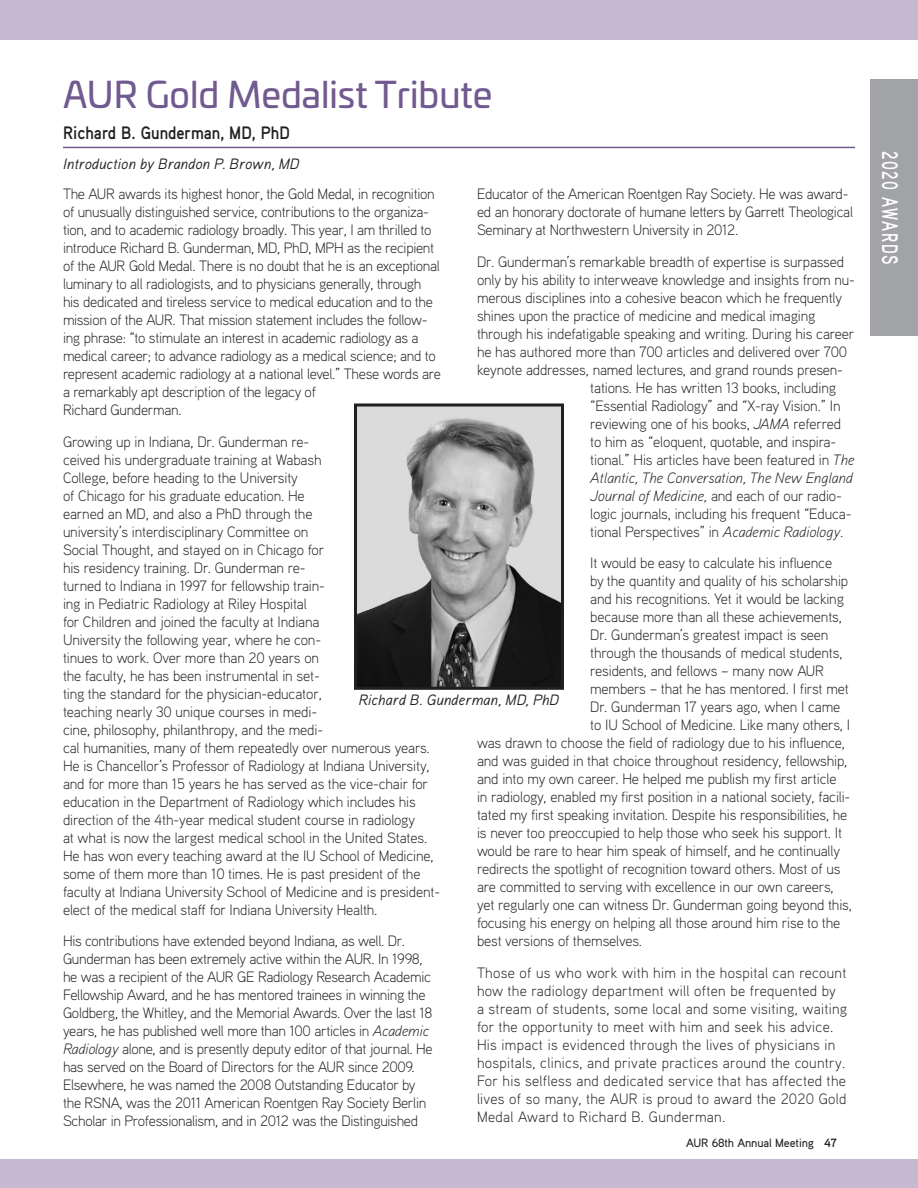
<style>
.page{position:relative;width:918px;height:1188px;background:#fff}
.page>*{position:absolute;margin:0;border:0;box-sizing:border-box;transform-origin:0 0}
.t1{font:36px "Univia Pro";color:#705a8f}
.t2{font:700 22.5px "Aaux Pro OT";letter-spacing:.09em;color:#fff;scale:.67 1}
.t3{font:700 18px "Aaux Pro OT";color:#231f20;scale:.9 1}
.t4{font:300 15px/18px "Aaux Pro OT";letter-spacing:-.01em;color:#231f20}
.t5{font:300 15px/18px "Aaux Pro OT";letter-spacing:.02em;color:#231f20}
.t6{font:italic 300 15px "Aaux Pro OT";letter-spacing:-.01em;color:#231f20}
.t7{font:italic 15px "Aaux Pro OT";color:#231f20}
.t8{font:500 12px "Aaux Pro OT";letter-spacing:-.005em;color:#231f20}
.s1{font-style:italic}
.s2{font-style:normal}
.s3{font-weight:700}
</style>
<div class="page">
<div style="left:0;top:1159px;width:918px;height:29px;background:#c6b9d1"></div>
<div style="left:0;top:0;width:918px;height:40px;background:#c6b9d1"></div>
<div style="left:870px;top:80px;width:48px;height:256px;background:#a1a3a6"></div>
<hr style="left:63px;top:147px;width:792px;height:1px;background:#705a8f">
<img style="left:358px;top:408px;width:202px;height:278px">
<div style="left:354px;top:404px;width:210px;height:286px;border:3px solid #231f20"></div>
<h1 class="t1" style="left:63px;top:68px;width:431px">AUR Gold Medalist Tribute</h1>
<p class="t3" style="left:63px;top:121px;width:254px">Richard B. Gunderman, MD, PhD</p>
<p class="t7" style="left:63px;top:154px;width:238px">Introduction by Brandon P. Brown, MD</p>
<p class="t4" style="left:63px;top:184px;width:379px">The AUR awards its highest honor, the Gold Medal, in recognition of unusually distinguished service, contributions to the organiza&shy;tion, and to academic radiology broadly. This year, I am thrilled to introduce Richard B. Gunderman, MD, PhD, MPH as the recipient of the AUR Gold Medal. There is no doubt that he is an exceptional luminary to all radiologists, and to physicians generally, through his dedicated and tireless service to medical education and to the mission of the AUR. That mission statement includes the follow&shy;ing phrase: “to stimulate an interest in academic radiology as a medical career; to advance radiology as a medical science; and to represent academic radiology at a national level.” These words are a remarkably apt description of the legacy of<br>Richard Gunderman.</p>
<p class="t4" style="left:63px;top:432px;width:379px">Growing up in Indiana, Dr. Gunderman re-<br>ceived his undergraduate training at Wabash<br>College, before heading to the University<br>of Chicago for his graduate education. He<br>earned an MD, and also a PhD through the<br>university’s interdisciplinary Committee on<br>Social Thought, and stayed on in Chicago for<br>his residency training. Dr. Gunderman re-<br>turned to Indiana in 1997 for fellowship train-<br>ing in Pediatric Radiology at Riley Hospital<br>for Children and joined the faculty at Indiana<br>University the following year, where he con-<br>tinues to work. Over more than 20 years on<br>the faculty, he has been instrumental in set-<br>ting the standard for the physician-educator,<br>teaching nearly 30 unique courses in medi-<br>cine, philosophy, philanthropy, and the medi-<br>cal humanities, many of them repeatedly over numerous years.<br>He is Chancellor’s Professor of Radiology at Indiana University, and for more than 15 years he has served as the vice-chair for education in the Department of Radiology which includes his direction of the 4th-year medical student course in radiology<br>at what is now the largest medical school in the United States.<br>He has won every teaching award at the IU School of Medicine, some of them more than 10 times. He is past president of the faculty at Indiana University School of Medicine and is president&shy;elect of the medical staff for Indiana University Health.</p>
<p class="t4" style="left:63px;top:931px;width:371px">His contributions have extended beyond Indiana, as well. Dr.<br>Gunderman has been extremely active within the AUR. In 1998, he was a recipient of the AUR GE Radiology Research Academic Fellowship Award, and he has mentored trainees in winning the Goldberg, the Whitley, and the Memorial Awards. Over the last 18 years, he has published well more than 100 articles in <span class="s1">Academic Radiology</span> alone, and is presently deputy editor of that journal. He has served on the Board of Directors for the AUR since 2009.<br>Elsewhere, he was named the 2008 Outstanding Educator by the RSNA, was the 2011 American Roentgen Ray Society Berlin Scholar in Professionalism, and in 2012 was the Distinguished</p>
<p class="t4" style="left:477px;top:184px;width:378px">Educator of the American Roentgen Ray Society. He was award&shy;ed an honorary doctorate of humane letters by Garrett Theological<br>Seminary at Northwestern University in 2012.</p>
<p class="t4" style="left:477px;top:252px;width:369px">Dr. Gunderman’s remarkable breadth of expertise is surpassed</p>
<p class="t4" style="left:477px;top:270px;width:380px">only by his ability to interweave knowledge and insights from nu-</p>
<p class="t4" style="left:477px;top:288px;width:367px">merous disciplines into a cohesive beacon which he frequently</p>
<p class="t4" style="left:477px;top:306px;width:340px">shines upon the practice of medicine and medical imaging</p>
<p class="t4" style="left:477px;top:324px;width:379px">through his indefatigable speaking and writing. During his career</p>
<p class="t4" style="left:477px;top:342px;width:372px">he has authored more than 700 articles and delivered over 700</p>
<p class="t4" style="left:477px;top:360px;width:368px">keynote addresses, named lectures, and grand rounds presen-</p>
<p class="t4" style="left:590px;top:378px;width:247px">tations. He has written 13 books, including</p>
<p class="t4" style="left:590px;top:396px;width:252px">“Essential Radiology” and “X-ray Vision.” In</p>
<p class="t4" style="left:590px;top:414px;width:252px">reviewing one of his books, <span class="s1">JAMA</span> referred</p>
<p class="t4" style="left:590px;top:432px;width:248px">to him as “eloquent, quotable, and inspira-</p>
<p class="t4" style="left:590px;top:450px;width:266px">tional.” His articles have been featured in <span class="s1">The</span></p>
<p class="t6" style="left:590px;top:468px;width:264px">Atlantic, The Conversation, The New England</p>
<p class="t6" style="left:590px;top:486px;width:253px">Journal of Medicine, <span class="s2">and each of our radio-</span></p>
<p class="t4" style="left:590px;top:504px;width:263px">logic journals, including his frequent “Educa-</p>
<p class="t4" style="left:590px;top:522px;width:255px">tional Perspectives” in <span class="s1">Academic Radiology</span>.</p>
<p class="t4" style="left:590px;top:553px;width:243px">It would be easy to calculate his influence</p>
<p class="t4" style="left:590px;top:571px;width:259px">by the quantity and quality of his scholarship</p>
<p class="t4" style="left:590px;top:589px;width:255px">and his recognitions. Yet it would be lacking</p>
<p class="t4" style="left:590px;top:607px;width:253px">because more than all these achievements,</p>
<p class="t4" style="left:590px;top:625px;width:240px">Dr. Gunderman’s greatest impact is seen</p>
<p class="t4" style="left:590px;top:643px;width:254px">through the thousands of medical students,</p>
<p class="t4" style="left:590px;top:661px;width:235px">residents, and fellows – many now AUR</p>
<p class="t4" style="left:590px;top:679px;width:260px">members – that he has mentored. I first met</p>
<p class="t4" style="left:590px;top:697px;width:252px">Dr. Gunderman 17 years ago, when I came</p>
<p class="t4" style="left:590px;top:715px;width:261px">to IU School of Medicine. Like many others, I</p>
<p class="t4" style="left:477px;top:733px;width:370px">was drawn to choose the field of radiology due to his influence,</p>
<p class="t4" style="left:477px;top:751px;width:372px">and was guided in that choice throughout residency, fellowship,</p>
<p class="t4" style="left:477px;top:769px;width:361px">and into my own career. He helped me publish my first article</p>
<p class="t4" style="left:477px;top:787px;width:375px">in radiology, enabled my first position in a national society, facili-</p>
<p class="t4" style="left:477px;top:805px;width:372px">tated my first speaking invitation. Despite his responsibilities, he</p>
<p class="t4" style="left:477px;top:823px;width:367px">is never too preoccupied to help those who seek his support. It</p>
<p class="t4" style="left:477px;top:841px;width:365px">would be rare to hear him speak of himself, and he continually</p>
<p class="t4" style="left:477px;top:859px;width:365px">redirects the spotlight of recognition toward others. Most of us</p>
<p class="t4" style="left:477px;top:877px;width:358px">are committed to serving with excellence in our own careers,</p>
<p class="t4" style="left:477px;top:895px;width:376px">yet regularly one can witness Dr. Gunderman going beyond this,</p>
<p class="t4" style="left:477px;top:913px;width:365px">focusing his energy on helping all those around him rise to the</p>
<p class="t4" style="left:477px;top:931px;width:167px">best versions of themselves.</p>
<p class="t5" style="left:477px;top:963px;width:372px">Those of us who work with him in the hospital can recount how the radiology department will often be frequented by<br>a stream of students, some local and some visiting, waiting for the opportunity to meet with him and seek his advice.<br>His impact is evidenced through the lives of physicians in hospitals, clinics, and private practices around the country.<br>For his selfless and dedicated service that has affected the lives of so many, the AUR is proud to award the 2020 Gold Medal Award to Richard B. Gunderman.</p>
<p class="t7" style="left:359px;top:690px;width:202px">Richard B. Gunderman, MD, PhD</p>
<p class="t8" style="left:686px;top:1136px;width:152px">AUR 68th Annual Meeting <span class="s3">47</span></p>
<h2 class="t2" style="left:905px;top:151px;width:167px;rotate:90deg">2020 Awards</h2>
</div>
